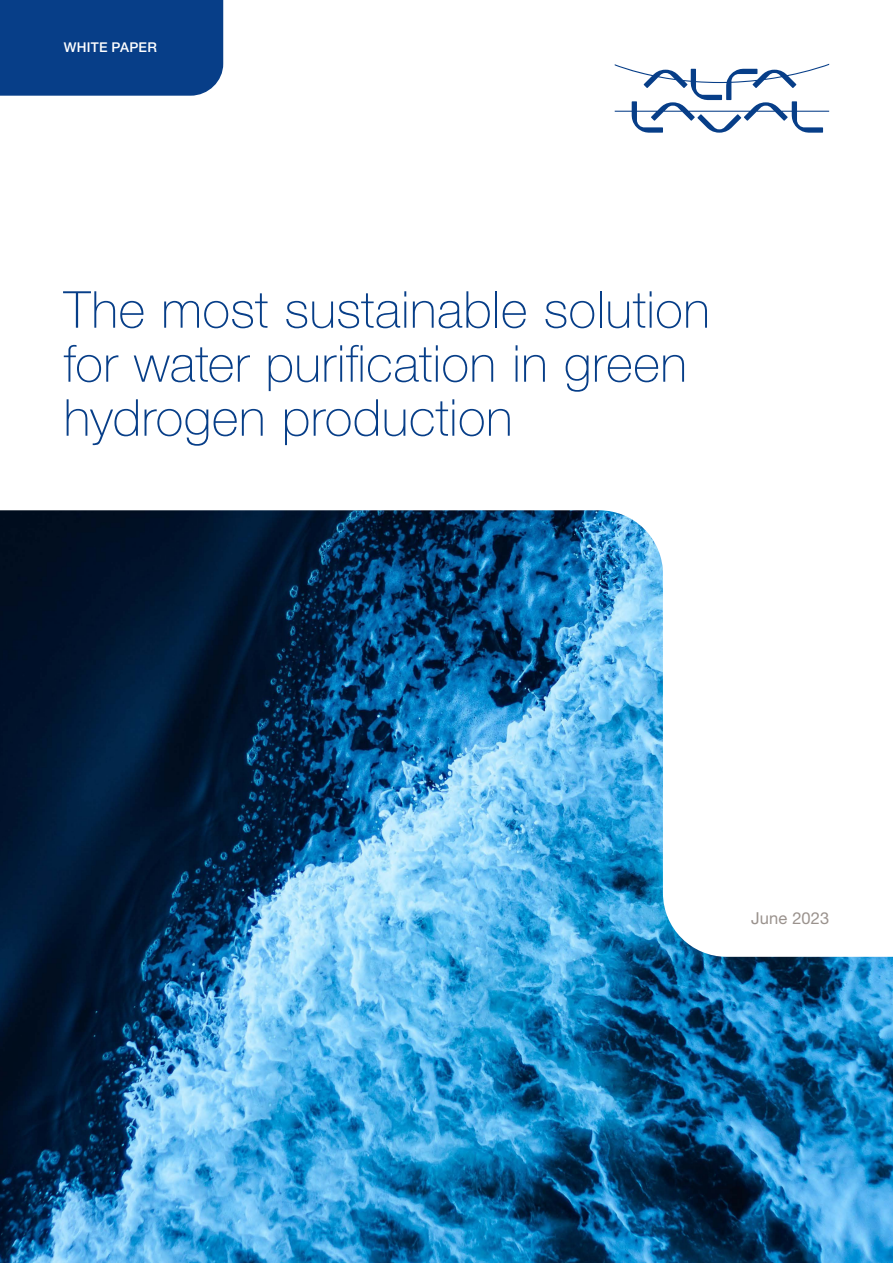
<style>
.page{position:relative;width:893px;height:1263px;background:#fff}
.page>*{position:absolute;margin:0;border:0;box-sizing:border-box;transform-origin:0 0}
.Headline_1{font:100 51px/54px "Helvetica Neue LT Std";letter-spacing:.01em;color:#073e88}
.Sub_headline_3{font:16.5px "Helvetica Neue LT Std";letter-spacing:.01em;color:#9a928d}
.Sub_headline_4_White{font:500 13.5px "Helvetica Neue LT Std";letter-spacing:.02em;color:#fff}
</style>
<div class="page">
<div style="left:0;top:0;width:223px;height:96px;background:#073e88"></div>
<img style="left:0;top:510px;width:893px;height:753px">
<svg style="left:615px;top:64px;width:214px;height:69px"></svg>
<p class="Sub_headline_4_White" style="left:64px;top:39px;width:95px">WHITE PAPER</p>
<p class="Headline_1" style="left:64px;top:282px;width:648px">The most sustainable solution for water purification in green hydrogen production</p>
<p class="Sub_headline_3" style="left:751px;top:908px;width:79px">June 2023</p>
</div>
